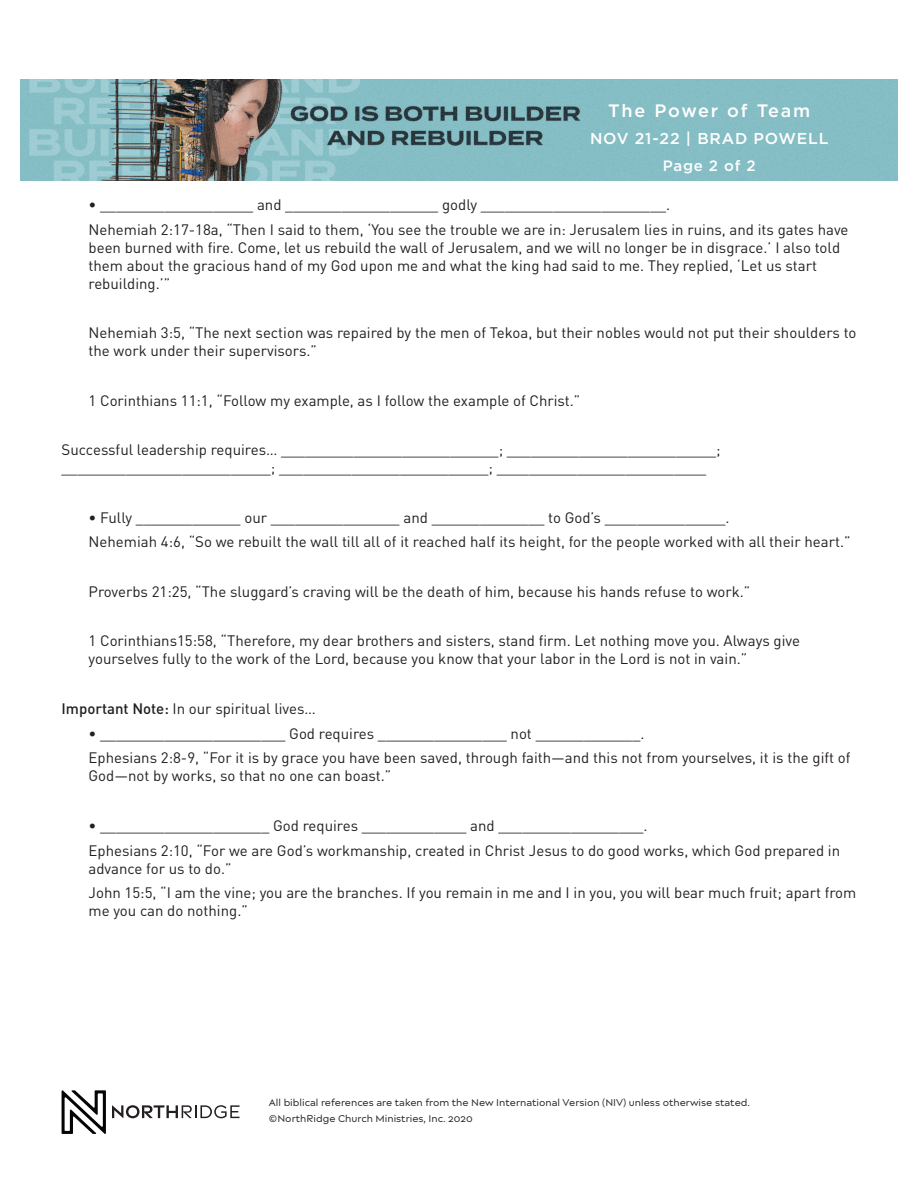
<style>
.page{position:relative;width:918px;height:1188px;background:#fff}
.page>*{position:absolute;margin:0;border:0;box-sizing:border-box;transform-origin:0 0}
.t1{font:500 18px "Gotham";letter-spacing:.095em;color:#fff}
.t2{font:500 15.75px "Gotham";letter-spacing:.05em;color:#fff}
.t3{font:15px/24.8px "DINOT";color:#231f20}
.t4{font:500 15px "Gotham";letter-spacing:.05em;color:#fff}
.t5{font:10.5px/16.5px "Matteo";color:#231f20}
.s1{font-weight:500}
</style>
<div class="page">
<svg style="left:62px;top:1090px;width:44px;height:44px"></svg>
<svg style="left:112px;top:1105px;width:128px;height:13px"></svg>
<img style="left:20px;top:80px;width:878px;height:100px">
<p class="t1" style="left:608px;top:98px;width:203px">The Power of Team</p>
<p class="t2" style="left:590px;top:128px;width:240px">NOV 21-22 | BRAD POWELL</p>
<p class="t4" style="left:663px;top:155px;width:94px">Page 2 of 2</p>
<p class="t3" style="left:89px;top:191px;width:762px">• ___________________ and ___________________ godly _______________________.<br>Nehemiah 2:17-18a, “Then I said to them, ‘You see the trouble we are in: Jerusalem lies in ruins, and its gates have</p>
<p class="t3" style="left:89px;top:238px;width:753px;line-height:18px">been burned with fire. Come, let us rebuild the wall of Jerusalem, and we will no longer be in disgrace.’ I also told them about the gracious hand of my God upon me and what the king had said to me. They replied, ‘Let us start rebuilding.’”</p>
<p class="t3" style="left:89px;top:323px;width:769px;line-height:18px">Nehemiah 3:5, “The next section was repaired by the men of Tekoa, but their nobles would not put their shoulders to the work under their supervisors.”</p>
<p class="t3" style="left:89px;top:387px;width:493px">1 Corinthians 11:1, “Follow my example, as I follow the example of Christ.”</p>
<p class="t3" style="left:62px;top:440px;width:661px;line-height:18px">Successful leadership requires… ___________________________; __________________________; __________________________; __________________________; __________________________</p>
<p class="t3" style="left:89px;top:504px;width:764px">• Fully _____________ our ________________ and ______________ to God’s _______________.<br>Nehemiah 4:6, “So we rebuilt the wall till all of it reached half its height, for the people worked with all their heart.”</p>
<p class="t3" style="left:89px;top:578px;width:663px">Proverbs 21:25, “The sluggard’s craving will be the death of him, because his hands refuse to work.”</p>
<p class="t3" style="left:89px;top:631px;width:713px;line-height:18px">1 Corinthians15:58, “Therefore, my dear brothers and sisters, stand firm. Let nothing move you. Always give yourselves fully to the work of the Lord, because you know that your labor in the Lord is not in vain.”</p>
<p class="t3" style="left:62px;top:695px;width:256px"><span class="s1">Important Note:</span> In our spiritual lives…</p>
<p class="t3" style="left:89px;top:720px;width:764px">• _______________________ God requires ________________ not _____________.<br>Ephesians 2:8-9, “For it is by grace you have been saved, through faith—and this not from yourselves, it is the gift of</p>
<p class="t3" style="left:89px;top:763px;width:304px">God—not by works, so that no one can boast.”</p>
<p class="t3" style="left:89px;top:812px;width:753px">• _____________________ God requires _____________ and __________________.<br>Ephesians 2:10, “For we are God’s workmanship, created in Christ Jesus to do good works, which God prepared in</p>
<p class="t3" style="left:89px;top:855px;width:769px">advance for us to do.”<br>John 15:5, “I am the vine; you are the branches. If you remain in me and I in you, you will bear much fruit; apart from</p>
<p class="t3" style="left:89px;top:898px;width:161px">me you can do nothing.”</p>
<p class="t5" style="left:269px;top:1094px;width:483px">All biblical references are taken from the New International Version (NIV) unless otherwise stated. ©NorthRidge Church Ministries, Inc. 2020</p>
</div>
